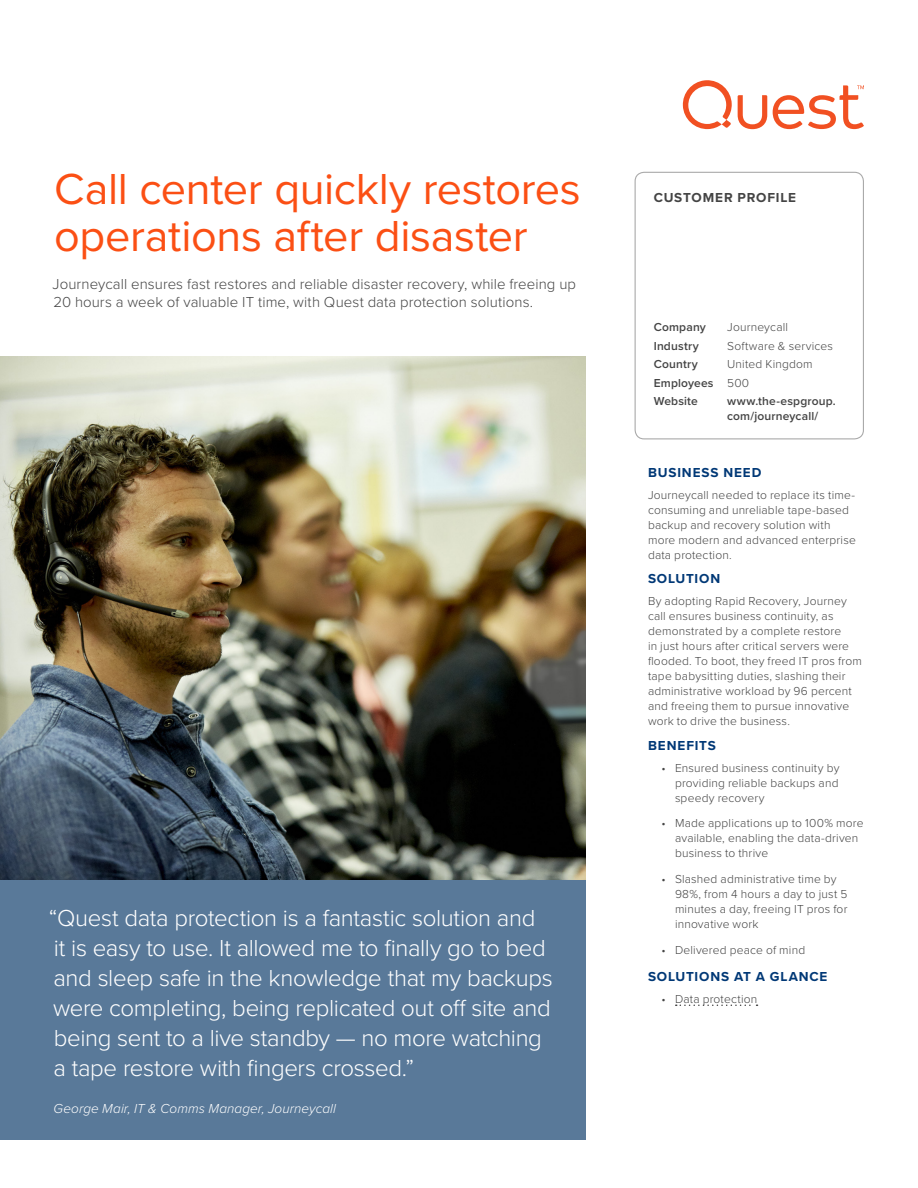
<style>
.page{position:relative;width:918px;height:1188px;background:#fff}
.page>*{position:absolute;margin:0;border:0;box-sizing:border-box;transform-origin:0 0}
._01_Headline_27{font:45px/46.5px "Proxima Nova";letter-spacing:-.005em;color:#fb4f14}
._15_Callout_Box_Larg{font:300 24px/30px "Proxima Nova";letter-spacing:-.015em;color:#fff}
._04_Subhead{font:300 15px/18px "Proxima Nova";letter-spacing:.005em;color:#444}
._05_Section_Heading{font:700 13.5px "Proxima Nova";letter-spacing:.065em;color:#003876}
._17_Callout_Box_Byli{font:italic 300 13.5px "Proxima Nova";letter-spacing:.005em;color:#fff}
._05_Section_Heading-2{font:700 13.5px "Proxima Nova";letter-spacing:.06em;color:#444}
._20_Body_Text_8{font:300 12px/15px "Proxima Nova";letter-spacing:.015em;color:#444}
._20_Body_Text_8-2{font:600 12px/15px "Proxima Nova";letter-spacing:.015em;color:#444}
.s1{font-weight:300}
</style>
<div class="page">
<svg style="left:738px;top:95px;width:29px;height:34px"></svg>
<svg style="left:683px;top:80px;width:49px;height:49px"></svg>
<svg style="left:773px;top:85px;width:91px;height:44px"></svg>
<svg style="left:676px;top:1005px;width:82px;height:1px"></svg>
<div style="left:635px;top:172px;width:229px;height:267px;border:1px solid #aaa;border-radius:9px"></div>
<img style="left:0;top:357px;width:585px;height:523px">
<div style="left:0;top:880px;width:585px;height:260px;background:#597999"></div>
<p class="_01_Headline_27" style="left:54px;top:164px;width:528px">Call center quickly restores operations after disaster</p>
<p class="_04_Subhead" style="left:53px;top:275px;width:525px">Journeycall ensures fast restores and reliable disaster recovery, while freeing up<br>20 hours a week of valuable IT time, with Quest data protection solutions.</p>
<p class="_15_Callout_Box_Larg" style="left:49px;top:902px;width:505px">“Quest data protection is a fantastic solution and it is easy to use. It allowed me to finally go to bed and sleep safe in the knowledge that my backups were completing, being replicated out off site and being sent to a live standby — no more watching a tape restore with fingers crossed.”</p>
<p class="_17_Callout_Box_Byli" style="left:54px;top:1098px;width:284px">George Mair, IT &amp; Comms Manager, Journeycall</p>
<p class="_05_Section_Heading-2" style="left:654px;top:187px;width:144px">CUSTOMER PROFILE</p>
<p class="_20_Body_Text_8-2" style="left:654px;top:319px;width:54px">Company</p>
<p class="_20_Body_Text_8" style="left:727px;top:319px;width:62px">Journeycall</p>
<p class="_20_Body_Text_8-2" style="left:654px;top:338px;width:47px">Industry</p>
<p class="_20_Body_Text_8" style="left:727px;top:338px;width:107px">Software &amp; services</p>
<p class="_20_Body_Text_8-2" style="left:654px;top:356px;width:46px">Country</p>
<p class="_20_Body_Text_8" style="left:727px;top:356px;width:87px">United Kingdom</p>
<p class="_20_Body_Text_8-2" style="left:654px;top:375px;width:97px">Employees <span class="s1">500</span></p>
<p class="_20_Body_Text_8-2" style="left:654px;top:393px;width:46px">Website</p>
<p class="_20_Body_Text_8-2" style="left:727px;top:393px;width:110px">www.the-espgroup. com/journeycall/</p>
<p class="_05_Section_Heading" style="left:648px;top:463px;width:115px">BUSINESS NEED</p>
<p class="_20_Body_Text_8" style="left:648px;top:487px;width:209px">Journeycall needed to replace its time&shy;consuming and unreliable tape-based backup and recovery solution with more modern and advanced enterprise data protection.</p>
<p class="_05_Section_Heading" style="left:648px;top:569px;width:74px">SOLUTION</p>
<p class="_20_Body_Text_8" style="left:648px;top:593px;width:216px">By adopting Rapid Recovery, Journey call ensures business continuity, as demonstrated by a complete restore<br>in just hours after critical servers were flooded. To boot, they freed IT pros from tape babysitting duties, slashing their administrative workload by 96 percent and freeing them to pursue innovative work to drive the business.</p>
<p class="_05_Section_Heading" style="left:648px;top:735px;width:70px">BENEFITS</p>
<p class="_20_Body_Text_8" style="left:675px;top:760px;width:166px;text-align:justify;text-indent:-14px">• Ensured business continuity by providing reliable backups and speedy recovery</p>
<p class="_20_Body_Text_8" style="left:675px;top:815px;width:190px;text-indent:-14px">• Made applications up to 100% more available, enabling the data-driven business to thrive</p>
<p class="_20_Body_Text_8" style="left:675px;top:871px;width:174px;text-indent:-14px">• Slashed administrative time by<br>98%, from 4 hours a day to just 5 minutes a day, freeing IT pros for innovative work</p>
<p class="_20_Body_Text_8" style="left:662px;top:942px;width:145px">• Delivered peace of mind</p>
<p class="_05_Section_Heading" style="left:648px;top:967px;width:181px">SOLUTIONS AT A GLANCE</p>
<p class="_20_Body_Text_8" style="left:662px;top:991px;width:97px">• Data protection</p>
</div>
